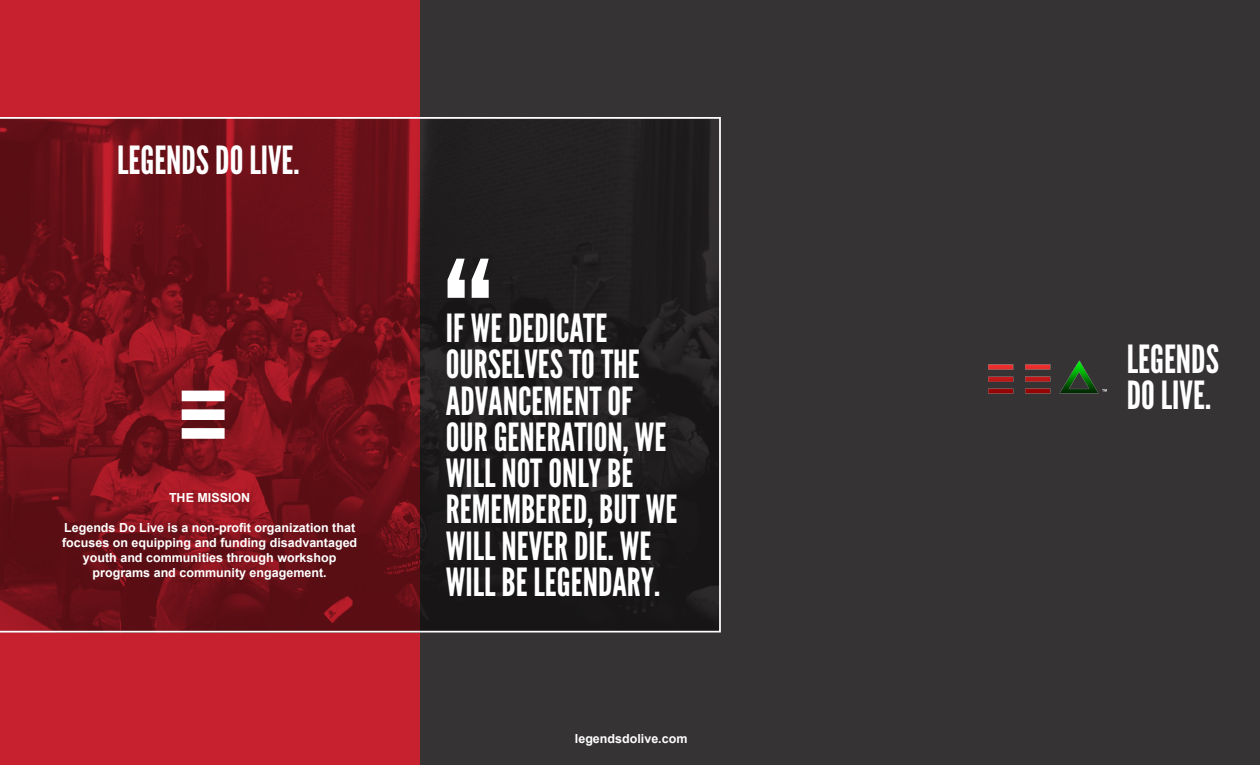
<style>
.page{position:relative;width:1260px;height:765px;background:#fff}
.page>*{position:absolute;margin:0;border:0;box-sizing:border-box;transform-origin:0 0}
.t1{font:162.5px "League Gothic";color:#fff}
.t2{font:38.75px/36.2px "League Gothic";color:#fff}
.t3{font:700 12.5px/15px "Arial";color:#fff;text-align:center}
</style>
<div class="page">
<div style="left:420px;top:0;width:840px;height:765px;background:#363334"></div>
<div style="left:0;top:0;width:420px;height:765px;background:#c7202e"></div>
<img style="left:988px;top:360px;width:119px;height:34px">
<svg style="left:0;top:117px;width:721px;height:516px;background:#50181d"></svg>
<div style="left:182px;top:428px;width:43px;height:11px;background:#fff"></div>
<div style="left:182px;top:409px;width:43px;height:11px;background:#fff"></div>
<div style="left:182px;top:391px;width:43px;height:10px;background:#fff"></div>
<p class="t2" style="left:117px;top:142px;width:184px">LEGENDS DO LIVE.</p>
<p class="t3" style="left:169px;top:490px;width:83px">THE MISSION</p>
<p class="t3" style="left:62px;top:520px;width:297px">Legends Do Live is a non-profit organization that focuses on equipping and funding disadvantaged youth and communities through workshop programs and community engagement.</p>
<p class="t1" style="left:443px;top:223px;width:51px">“</p>
<p class="t2" style="left:446px;top:310px;width:233px">IF WE DEDICATE<br>OURSELVES TO THE<br>ADVANCEMENT OF<br>OUR GENERATION, WE<br>WILL NOT ONLY BE<br>REMEMBERED, BUT WE<br>WILL NEVER DIE. WE<br>WILL BE LEGENDARY.</p>
<p class="t3" style="left:575px;top:732px;width:114px">legendsdolive.com</p>
<p class="t2" style="left:1127px;top:341px;width:94px">LEGENDS</p>
<p class="t2" style="left:1127px;top:377px;width:86px">DO LIVE.</p>
</div>
